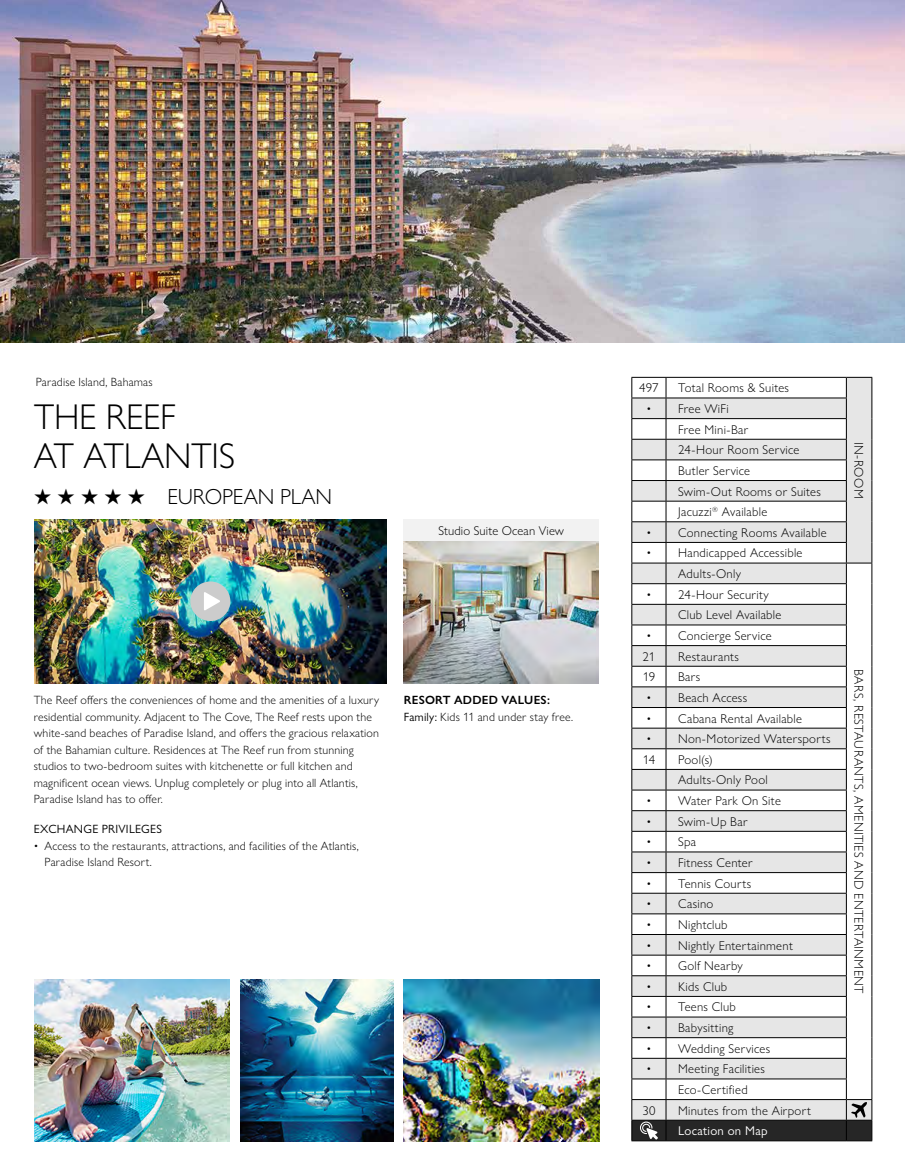
<style>
.page{position:relative;width:905px;height:1175px;background:#fff}
.page>*{position:absolute;margin:0;border:0;box-sizing:border-box;transform-origin:0 0}
.t1{font:300 36px/39px "Gill Sans Nova";letter-spacing:-.01em;color:#000}
.t2{font:300 21.9px "Gill Sans Nova";letter-spacing:-.01em;color:#000}
.t3{font:300 12.75px/20.7px "Gill Sans Nova";letter-spacing:.025em;color:#000}
.t4{font:12.75px "Gill Sans Nova";letter-spacing:.02em;color:#fff}
.t5{font:300 12px/16.5px "Gill Sans Nova";letter-spacing:.015em;color:#000}
.t6{font:12px "Gill Sans Nova";letter-spacing:.025em;color:#000}
.s1{font-weight:600}
.s2{font-weight:400}
</style>
<div class="page">
<svg style="left:631px;top:377px;width:241px;height:764px"></svg>
<img style="left:0;top:0;width:904px;height:342px">
<img style="left:404px;top:979px;width:195px;height:162px">
<img style="left:34px;top:979px;width:195px;height:162px">
<img style="left:240px;top:979px;width:153px;height:162px">
<img style="left:34px;top:519px;width:352px;height:164px">
<img style="left:404px;top:540px;width:194px;height:143px">
<div style="left:404px;top:519px;width:195px;height:21px;background:#f2f2f2"></div>
<div style="left:190px;top:581px;width:40px;height:40px;background:#ccc;border-radius:50%"></div>
<svg style="left:204px;top:592px;width:16px;height:18px"></svg>
<hr style="left:904px;top:0;width:1px;height:342px;background:#d9d9d9">
<p class="t5" style="left:36px;top:373px;width:119px">Paradise Island, Bahamas</p>
<h1 class="t1" style="left:34px;top:396px;width:203px">THE REEF<br>AT ATLANTIS</h1>
<h2 class="t2" style="left:34px;top:483px;width:300px">★ ★ ★ ★ ★ EUROPEAN PLAN</h2>
<p class="t3" style="left:438px;top:520px;width:127px">Studio Suite Ocean View</p>
<p class="t5" style="left:34px;top:692px;width:347px">The Reef offers the conveniences of home and the amenities of a luxury residential community. Adjacent to The Cove, The Reef rests upon the white-sand beaches of Paradise Island, and offers the gracious relaxation of the Bahamian culture. Residences at The Reef run from stunning studios to two-bedroom suites with kitchenette or full kitchen and magnificent ocean views. Unplug completely or plug into all Atlantis, Paradise Island has to offer.</p>
<p class="t6" style="left:34px;top:822px;width:130px">EXCHANGE PRIVILEGES</p>
<p class="t5" style="left:45px;top:837px;width:316px;text-indent:-11px">• Access to the restaurants, attractions, and facilities of the Atlantis,<br>Paradise Island Resort.</p>
<p class="t5" style="left:404px;top:692px;width:171px"><span class="s1">RESORT ADDED VALUES:<br></span><span class="s2">Family:</span> Kids 11 and under stay free.</p>
<p class="t3" style="left:639px;top:377px;width:21px">497</p>
<p class="t3" style="left:678px;top:377px;width:112px">Total Rooms &amp; Suites</p>
<p class="t3" style="left:678px;top:398px;width:144px;text-indent:-32px">• Free WiFi<br>Free Mini-Bar<br>24-Hour Room Service<br>Butler Service<br>Swim-Out Rooms or Suites<br>Jacuzzi<sup>®</sup> Available</p>
<p class="t3" style="left:646px;top:522px;width:182px">• Connecting Rooms Available</p>
<p class="t3" style="left:678px;top:542px;width:126px;text-indent:-32px">• Handicapped Accessible<br>Adults-Only</p>
<p class="t3" style="left:678px;top:584px;width:105px;text-indent:-32px">• 24-Hour Security<br>Club Level Available</p>
<p class="t3" style="left:642px;top:625px;width:130px;text-indent:4px">• Concierge Service<br>21</p>
<p class="t3" style="left:678px;top:645px;width:62px">Restaurants</p>
<p class="t3" style="left:642px;top:666px;width:14px">19</p>
<p class="t3" style="left:678px;top:666px;width:24px">Bars</p>
<p class="t3" style="left:646px;top:687px;width:102px">• Beach Access</p>
<p class="t3" style="left:646px;top:707px;width:157px">• Cabana Rental Available</p>
<p class="t3" style="left:642px;top:728px;width:189px">• Non-Motorized Watersports<br>14</p>
<p class="t3" style="left:678px;top:749px;width:91px">Pool(s)<br>Adults-Only Pool</p>
<p class="t3" style="left:646px;top:790px;width:136px">• Water Park On Site</p>
<p class="t3" style="left:646px;top:811px;width:103px">• Swim-Up Bar</p>
<p class="t3" style="left:646px;top:831px;width:51px">• Spa</p>
<p class="t3" style="left:646px;top:852px;width:108px">• Fitness Center</p>
<p class="t3" style="left:646px;top:872px;width:106px">• Tennis Courts</p>
<p class="t3" style="left:646px;top:893px;width:68px">• Casino</p>
<p class="t3" style="left:646px;top:914px;width:83px">• Nightclub</p>
<p class="t3" style="left:646px;top:934px;width:148px">• Nightly Entertainment</p>
<p class="t3" style="left:646px;top:955px;width:98px">• Golf Nearby</p>
<p class="t3" style="left:646px;top:976px;width:82px">• Kids Club</p>
<p class="t3" style="left:646px;top:996px;width:91px">• Teens Club</p>
<p class="t3" style="left:646px;top:1017px;width:88px">• Babysitting</p>
<p class="t3" style="left:646px;top:1037px;width:125px">• Wedding Services</p>
<p class="t3" style="left:646px;top:1058px;width:120px">• Meeting Facilities</p>
<p class="t3" style="left:678px;top:1079px;width:71px">Eco-Certified</p>
<p class="t3" style="left:642px;top:1099px;width:15px">30</p>
<p class="t3" style="left:678px;top:1099px;width:134px">Minutes from the Airport</p>
<p class="t4" style="left:678px;top:1123px;width:91px">Location on Map</p>
<p class="t3" style="left:869px;top:442px;width:58px;rotate:90deg">IN-ROOM</p>
<p class="t3" style="left:869px;top:669px;width:325px;rotate:90deg">BARS, RESTAURANTS, AMENITIES AND ENTERTAINMENT</p>
</div>
